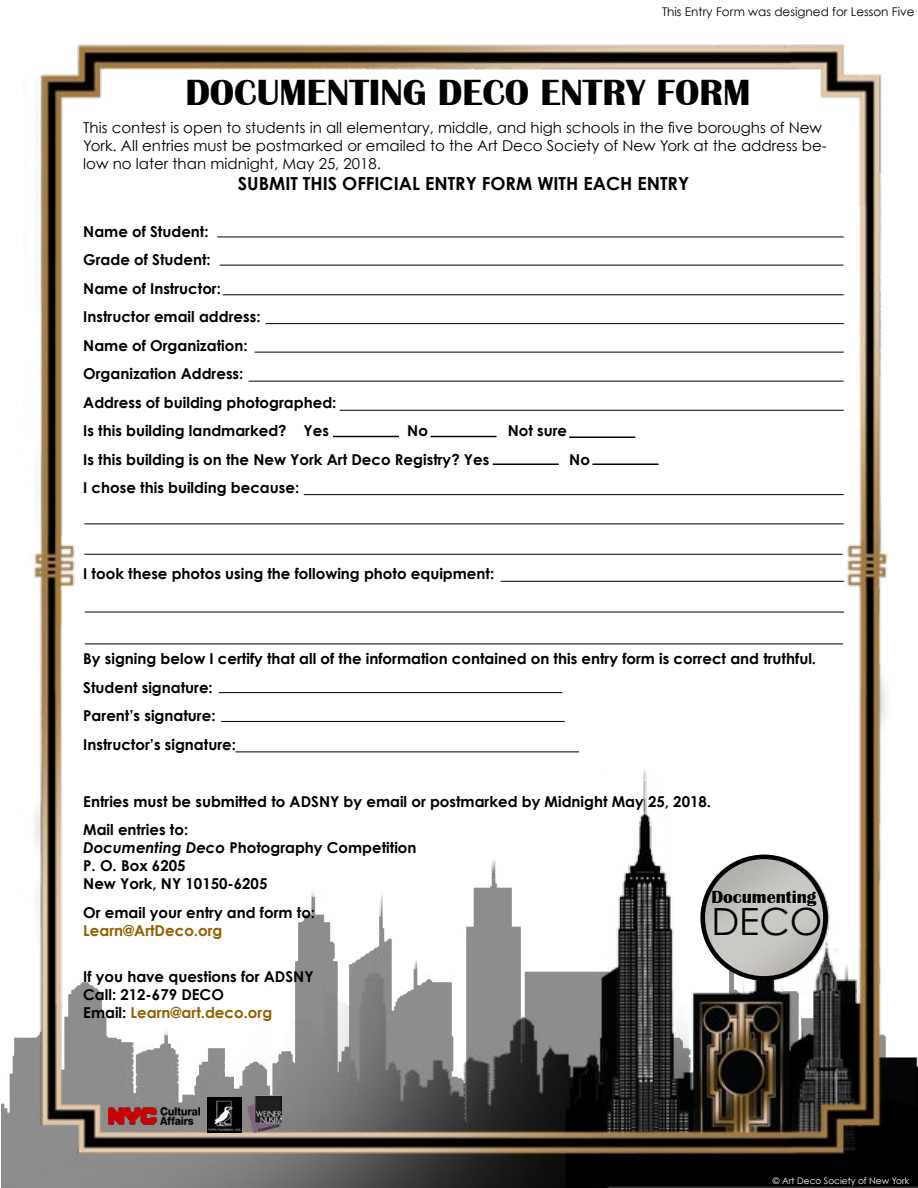
<style>
.page{position:relative;width:918px;height:1188px;background:#fff}
.page>*{position:absolute;margin:0;border:0;box-sizing:border-box;transform-origin:0 0}
.t1{font:700 37.5px "Britannic";color:#000}
.t2{font:37.5px "Century Gothic";color:#000}
.t3{font:700 18px "Century Gothic";color:#000}
.t4{font:700 18px "Britannic";color:#000}
.t5{font:700 15px/28.5px "Century Gothic";color:#000}
.t6{font:15px/18px "Century Gothic";color:#000}
.t7{font:700 15px "Century Gothic";color:#916000}
.t8{font:12px "Century Gothic";color:#000}
.t9{font:9px "Century Gothic";color:#fff}
.s1{font-style:italic}
.s2{color:#916000}
</style>
<div class="page">
<img style="left:2px;top:44px;width:916px;height:1144px">
<div style="left:700px;top:855px;width:128px;height:126px;border:4px solid #000;border-radius:50%"></div>
<hr style="left:217px;top:237px;width:627px;height:1px;background:#000">
<hr style="left:220px;top:265px;width:623px;height:1px;background:#000">
<hr style="left:223px;top:294px;width:621px;height:1px;background:#000">
<hr style="left:266px;top:323px;width:578px;height:1px;background:#000">
<hr style="left:255px;top:352px;width:589px;height:1px;background:#000">
<hr style="left:249px;top:381px;width:595px;height:1px;background:#000">
<hr style="left:340px;top:410px;width:504px;height:1px;background:#000">
<hr style="left:304px;top:494px;width:540px;height:1px;background:#000">
<hr style="left:84px;top:524px;width:760px;height:1px;background:#000">
<hr style="left:84px;top:554px;width:759px;height:1px;background:#000">
<hr style="left:501px;top:581px;width:343px;height:1px;background:#000">
<hr style="left:85px;top:612px;width:759px;height:1px;background:#000">
<hr style="left:85px;top:644px;width:758px;height:1px;background:#000">
<hr style="left:219px;top:692px;width:343px;height:1px;background:#000">
<hr style="left:221px;top:721px;width:344px;height:1px;background:#000">
<hr style="left:236px;top:752px;width:343px;height:1px;background:#000">
<hr style="left:333px;top:436px;width:66px;height:1px;background:#000">
<hr style="left:430px;top:436px;width:66px;height:1px;background:#000">
<hr style="left:493px;top:464px;width:66px;height:1px;background:#000">
<hr style="left:592px;top:464px;width:66px;height:1px;background:#000">
<hr style="left:569px;top:436px;width:66px;height:2px;background:#000">
<img style="left:108px;top:1108px;width:92px;height:16px">
<img style="left:248px;top:1095px;width:34px;height:37px">
<img style="left:207px;top:1097px;width:34px;height:35px">
<p class="t8" style="left:662px;top:4px;width:254px">This Entry Form was designed for Lesson Five</p>
<h1 class="t1" style="left:185px;top:74px;width:567px">DOCUMENTING DECO ENTRY FORM</h1>
<p class="t6" style="left:83px;top:118px;width:745px">This contest is open to students in all elementary, middle, and high schools in the five boroughs of New<br>York. All entries must be postmarked or emailed to the Art Deco Society of New York at the address be&shy;low no later than midnight, May 25, 2018.</p>
<p class="t3" style="left:238px;top:172px;width:453px">SUBMIT THIS OFFICIAL ENTRY FORM WITH EACH ENTRY</p>
<p class="t5" style="left:83px;top:217px;width:255px">Name of Student:<br>Grade of Student:<br>Name of Instructor:<br>Instructor email address:<br>Name of Organization:<br>Organization Address:<br>Address of building photographed:<br>Is this building landmarked? Yes</p>
<p class="t5" style="left:407px;top:416px;width:22px">No</p>
<p class="t5" style="left:508px;top:416px;width:61px">Not sure</p>
<p class="t5" style="left:83px;top:445px;width:408px">Is this building is on the New York Art Deco Registry? Yes</p>
<p class="t5" style="left:569px;top:445px;width:22px">No</p>
<p class="t5" style="left:83px;top:473px;width:217px">I chose this building because:</p>
<p class="t5" style="left:83px;top:559px;width:412px">I took these photos using the following photo equipment:</p>
<p class="t5" style="left:83px;top:644px;width:734px">By signing below I certify that all of the information contained on this entry form is correct and truthful.<br>Student signature:<br>Parent’s signature:<br>Instructor’s signature:</p>
<p class="t5" style="left:83px;top:787px;width:629px">Entries must be submitted to ADSNY by email or postmarked by Midnight May 25, 2018.<br>Mail entries to:</p>
<p class="t5" style="left:83px;top:838px;width:335px;line-height:18px"><span class="s1">Documenting Deco</span> Photography Competition<br>P. O. Box 6205<br>New York, NY 10150-6205</p>
<p class="t5" style="left:83px;top:898px;width:233px">Or email your entry and form to:</p>
<p class="t7" style="left:83px;top:921px;width:141px">Learn@ArtDeco.org</p>
<p class="t5" style="left:83px;top:967px;width:232px;line-height:18px">If you have questions for ADSNY<br>Call: 212-679 DECO<br>Email: <span class="s2">Learn@art.deco.org</span></p>
<p class="t4" style="left:711px;top:888px;width:107px">Documenting</p>
<h1 class="t2" style="left:711px;top:898px;width:113px">DECO</h1>
<p class="t9" style="left:773px;top:1174px;width:138px">© Art Deco Society of New York</p>
</div>
